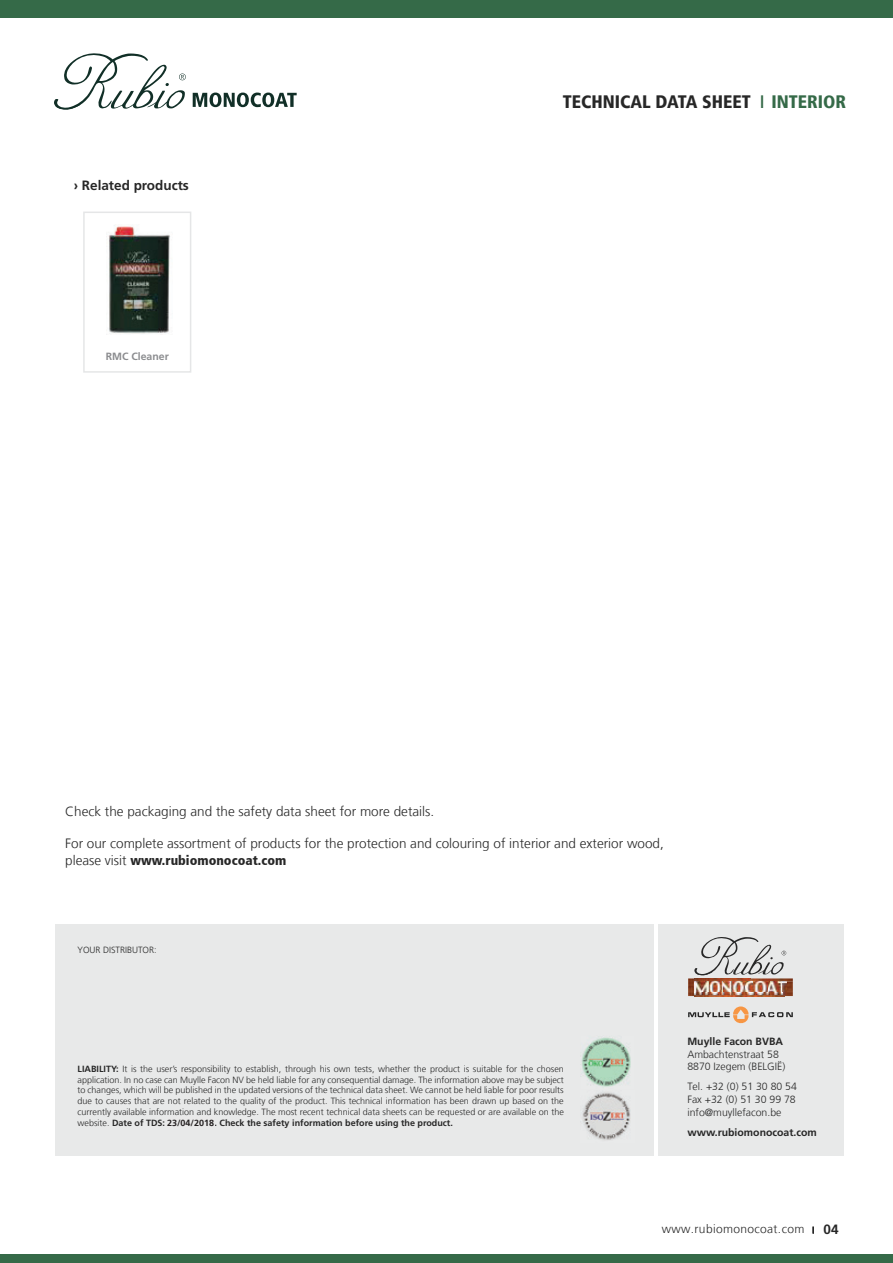
<style>
.page{position:relative;width:893px;height:1263px;background:#fff}
.page>*{position:absolute;margin:0;border:0;box-sizing:border-box;transform-origin:0 0}
.t1{font:900 condensed 18px "Frutiger 77";color:#272727}
.t2{font:300 13.5px "Frutiger LT";color:#272727}
.t3{font:900 condensed 13.5px "Frutiger 77";color:#272727}
.t4{font:700 13.5px "Frutiger LT Std";color:#272727}
.t5{font:300 12px "Frutiger LT";letter-spacing:.03em;color:#272727}
.t6{font:300 10.5px/12.6px "Frutiger LT";color:#272727}
.t7{font:700 10.5px "Frutiger LT Std";color:#272727}
.t8{font:700 10.5px "Frutiger LT Std";color:#8b8c8f}
.t9{font:300 9px/10.8px "Frutiger LT";color:#272727;text-align:justify}
.t10{font:700 9px "Frutiger LT Std";color:#272727}
.t11{font:700 9px "Frutiger LT";color:#231f20}
.s1{color:#356a48}
.s2{font-family:"Frutiger LT";font-weight:300;font-stretch:normal}
.s3{font-family:"Frutiger LT Std";font-weight:700}
.s4{font-family:"Frutiger LT";font-weight:300}
.s5{font-family:"Frutiger 65";font-weight:700;font-size:9.15px}
.s6{font-family:"Frutiger LT Std";font-weight:700;font-size:13.5px}
</style>
<div class="page">
<svg style="left:54px;top:53px;width:132px;height:57px"></svg>
<svg style="left:193px;top:92px;width:104px;height:15px"></svg>
<div style="left:0;top:0;width:893px;height:18px;background:#356a48"></div>
<div style="left:0;top:1254px;width:893px;height:9px;background:#356a48"></div>
<div style="left:55px;top:925px;width:598px;height:231px;background:#e8e9e9"></div>
<div style="left:658px;top:925px;width:185px;height:231px;background:#e8e9e9"></div>
<img style="left:580px;top:1037px;width:51px;height:103px">
<img style="left:580px;top:1089px;width:55px;height:1px">
<img style="left:688px;top:978px;width:7px;height:18px">
<img style="left:786px;top:978px;width:7px;height:4px">
<img style="left:785px;top:982px;width:8px;height:14px">
<img style="left:695px;top:994px;width:90px;height:2px">
<img style="left:694px;top:937px;width:92px;height:57px">
<svg style="left:688px;top:1006px;width:105px;height:18px"></svg>
<div style="left:83px;top:212px;width:108px;height:161px;border:2px solid #e5e6e7"></div>
<img style="left:109px;top:225px;width:61px;height:109px">
<h2 class="t4" style="left:74px;top:177px;width:117px">› Related products</h2>
<p class="t8" style="left:106px;top:350px;width:65px">RMC Cleaner</p>
<h1 class="t1" style="left:563px;top:91px;width:285px">TECHNICAL DATA SHEET <span class="s1">I INTERIOR</span></h1>
<h2 class="t2" style="left:65px;top:804px;width:371px">Check the packaging and the safety data sheet for more details.</h2>
<h2 class="t2" style="left:65px;top:836px;width:600px">For our complete assortment of products for the protection and colouring of interior and exterior wood,</h2>
<h2 class="t3" style="left:65px;top:852px;width:223px"><span class="s2">please visit</span> www.rubiomonocoat.com</h2>
<p class="t9" style="left:78px;top:945px;width:81px">YOUR DISTRIBUTOR:</p>
<p class="t9" style="left:78px;top:1063px;width:488px"><span class="s3">LIABILITY:</span> It is the user’s responsibility to establish, through his own tests, whether the product is suitable for the chosen application. In no case can Muylle Facon NV be held liable for any consequential damage. The information above may be subject to changes, which will be published in the updated versions of the technical data sheet. We cannot be held liable for poor results due to causes that are not related to the quality of the product. This technical information has been drawn up based on the currently available information and knowledge. The most recent technical data sheets can be requested or are available on the</p>
<p class="t10" style="left:78px;top:1117px;width:115px"><span class="s4">website.</span> Date of TDS: 07 12</p>
<p class="t10" style="left:210px;top:1117px;width:245px">7. Check the safety information before using the product.</p>
<p class="t11" style="left:167px;top:1117px;width:49px">23/04/2018</p>
<p class="t7" style="left:687px;top:1035px;width:97px">Muylle Facon BVBA</p>
<p class="t6" style="left:687px;top:1048px;width:100px">Ambachtenstraat 58<br>8870 Izegem (BELGIË)</p>
<p class="t6" style="left:687px;top:1080px;width:111px;text-align:justify">Tel. +32 (0) 51 30 80 54<br>Fax +32 (0) 51 30 99 78 info@muyllefacon.be</p>
<p class="t7" style="left:687px;top:1126px;width:131px">www.rubiomonocoat.com</p>
<h3 class="t5" style="left:662px;top:1222px;width:178px">www.rubiomonocoat.com <span class="s5">I</span> <span class="s6">04</span></h3>
</div>
